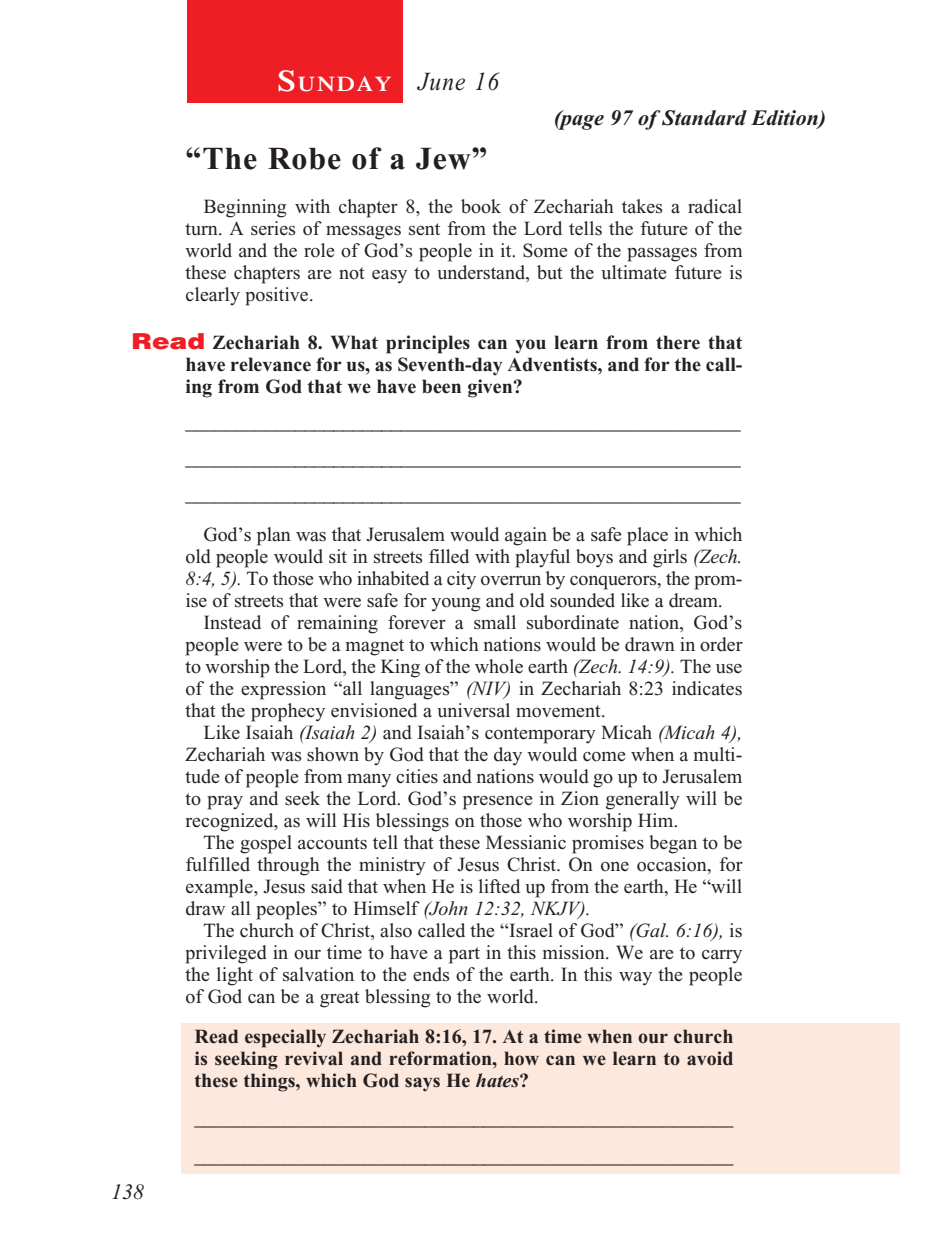
<style>
.page{position:relative;width:936px;height:1260px;background:#fff}
.page>*{position:absolute;margin:0;border:0;box-sizing:border-box;transform-origin:0 0}
._01-Daily_head{font:700 32px "Times New Roman";letter-spacing:.025em;color:#231f20}
._00-Month-Day{font:italic 26px "Times New Roman";letter-spacing:.05em;color:#231f20;scale:.9 1}
.t1{font:italic 700 22px "Times New Roman";color:#231f20}
.t2{font:italic 22px "Times New Roman";color:#231f20}
.t3{font:600 21px "Times";letter-spacing:.07em;color:#fff;scale:1.1 1}
._4-Body_Copy{font:20px/22px "Times New Roman";color:#231f20;text-align:justify}
.x-screened_box-text{font:700 20px/22px "Times New Roman";color:#231f20;text-align:justify}
._6-question{font:700 20px/22px "Times New Roman";color:#231f20;text-align:justify}
.s1{font-size:30px}
.s2{font-family:"Helvetica";font-weight:900;font-size:22px;color:#ee1e24}
.s3{font-style:italic}
</style>
<div class="page">
<div style="left:181px;top:1023px;width:719px;height:151px;background:#fde8dd"></div>
<div style="left:188px;top:0;width:215px;height:103px;background:#ee1e24"></div>
<p class="t3" style="left:278px;top:71px;width:105px"><span class="s1">S</span>UNDAY</p>
<p class="_00-Month-Day" style="left:418px;top:68px;width:92px">June 16</p>
<p class="t1" style="left:554px;top:105px;width:274px">(page 97 of Standard Edition)</p>
<p class="_01-Daily_head" style="left:186px;top:141px;width:304px">“The Robe of a Jew”</p>
<p class="_4-Body_Copy" style="left:186px;top:195px;width:559px;text-indent:18px">Beginning with chapter 8, the book of Zechariah takes a radical turn. A series of messages sent from the Lord tells the future of the world and the role of God’s people in it. Some of the passages from these chapters are not easy to understand, but the ultimate future is clearly positive.</p>
<p class="_6-question" style="left:186px;top:332px;width:558px;text-indent:-54px"><span class="s2">Read</span> Zechariah 8. What principles can you learn from there that have relevance for us, as Seventh-day Adventists, and for the call&shy;ing from God that we have been given?</p>
<p class="_4-Body_Copy" style="left:186px;top:412px;width:557px">________________________________________________________</p>
<p class="_4-Body_Copy" style="left:186px;top:448px;width:557px">________________________________________________________</p>
<p class="_4-Body_Copy" style="left:186px;top:484px;width:557px">________________________________________________________</p>
<p class="_4-Body_Copy" style="left:186px;top:524px;width:558px;text-indent:18px">God’s plan was that Jerusalem would again be a safe place in which old people would sit in streets filled with playful boys and girls <span class="s3">(Zech.<br>8:4, 5).</span> To those who inhabited a city overrun by conquerors, the prom&shy;ise of streets that were safe for young and old sounded like a dream.</p>
<p class="_4-Body_Copy" style="left:186px;top:612px;width:558px;text-indent:18px">Instead of remaining forever a small subordinate nation, God’s people were to be a magnet to which nations would be drawn in order to worship the Lord, the King of the whole earth <span class="s3">(Zech. 14:9).</span> The use of the expression “all languages” <span class="s3">(NIV)</span> in Zechariah 8:23 indicates that the prophecy envisioned a universal movement.</p>
<p class="_4-Body_Copy" style="left:186px;top:722px;width:559px;text-indent:18px">Like Isaiah <span class="s3">(Isaiah 2)</span> and Isaiah’s contemporary Micah <span class="s3">(Micah 4), </span>Zechariah was shown by God that the day would come when a multi&shy;tude of people from many cities and nations would go up to Jerusalem to pray and seek the Lord. God’s presence in Zion generally will be recognized, as will His blessings on those who worship Him.</p>
<p class="_4-Body_Copy" style="left:186px;top:832px;width:558px;text-indent:18px">The gospel accounts tell that these Messianic promises began to be fulfilled through the ministry of Jesus Christ. On one occasion, for example, Jesus said that when He is lifted up from the earth, He “will draw all peoples” to Himself <span class="s3">(John 12:32, NKJV).</span></p>
<p class="_4-Body_Copy" style="left:186px;top:920px;width:559px;text-indent:18px">The church of Christ, also called the “Israel of God” <span class="s3">(Gal. 6:16),</span> is privileged in our time to have a part in this mission. We are to carry the light of salvation to the ends of the earth. In this way the people of God can be a great blessing to the world.</p>
<p class="x-screened_box-text" style="left:195px;top:1026px;width:540px">Read especially Zechariah 8:16, 17. At a time when our church is seeking revival and reformation, how can we learn to avoid these things, which God says He <span class="s3">hates</span>?</p>
<p class="x-screened_box-text" style="left:195px;top:1108px;width:540px">______________________________________________________</p>
<p class="x-screened_box-text" style="left:195px;top:1146px;width:540px">______________________________________________________</p>
<p class="t2" style="left:111px;top:1180px;width:34px">138</p>
</div>
